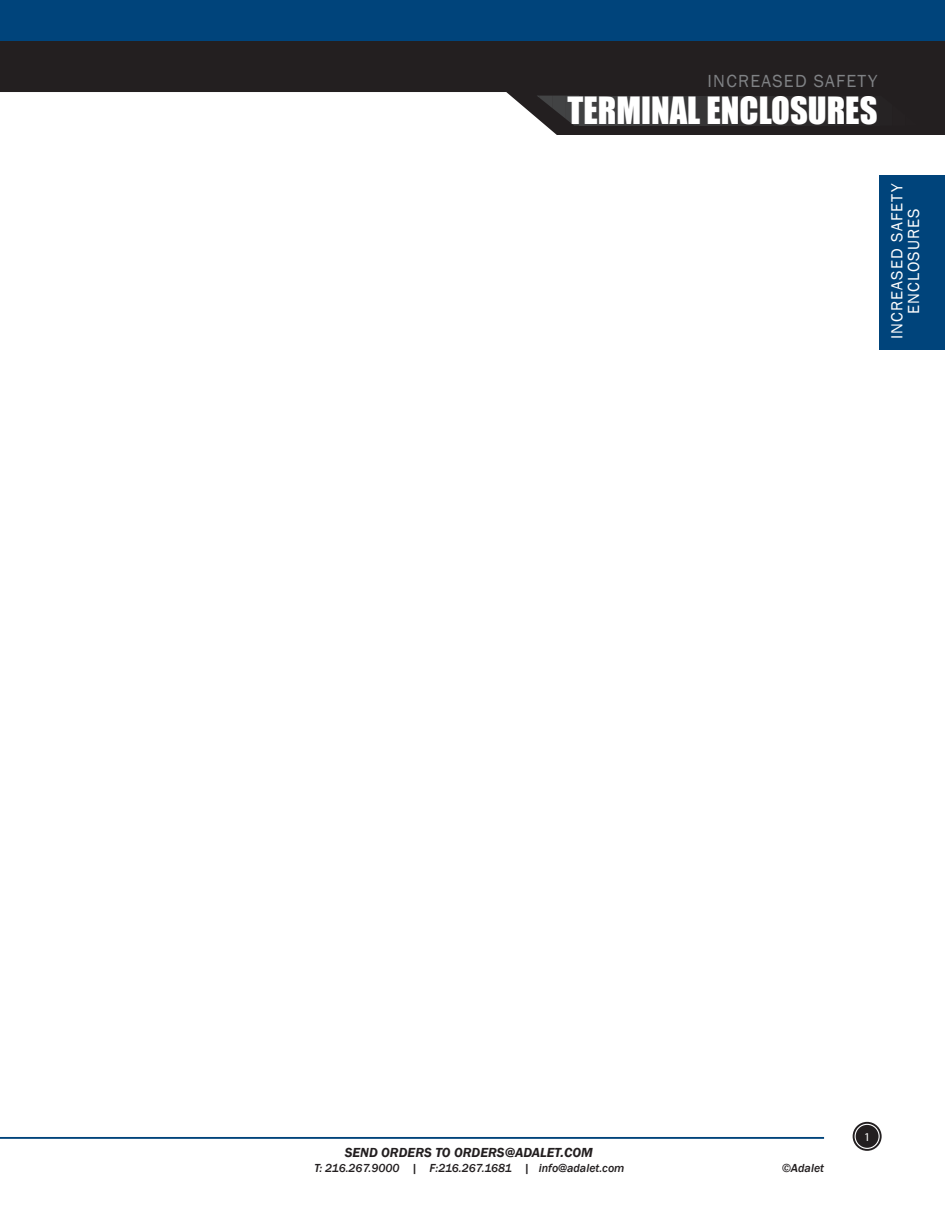
<style>
.page{position:relative;width:945px;height:1215px;background:#fff}
.page>*{position:absolute;margin:0;border:0;box-sizing:border-box;transform-origin:0 0}
.t1{font:34.5px "Impact";color:#fff}
.t2{font:18px "Franklin Gothic";letter-spacing:.07em;color:#808285}
.t3{font:16.5px/16.5px "Franklin Gothic";letter-spacing:.07em;color:#fff;text-align:center}
.t4{font:italic 600 13.5px "Franklin Gothic";color:#231f20}
.t5{font:italic 500 12px "Franklin Gothic";color:#231f20}
.t6{font:12px "Myriad Pro";color:#fff}
</style>
<div class="page">
<svg style="left:0;top:40px;width:945px;height:95px;fill:#231f20"></svg>
<svg style="left:537px;top:96px;width:42px;height:30px"></svg>
<div style="left:579px;top:96px;width:13px;height:30px;background:#404142"></div>
<div style="left:592px;top:96px;width:13px;height:30px;background:#3f3f40"></div>
<div style="left:605px;top:96px;width:13px;height:30px;background:#3e3e3f"></div>
<div style="left:618px;top:96px;width:13px;height:30px;background:#3d3d3e"></div>
<div style="left:631px;top:96px;width:13px;height:30px;background:#3c3c3d"></div>
<div style="left:644px;top:96px;width:13px;height:30px;background:#3b3a3b"></div>
<div style="left:657px;top:96px;width:13px;height:30px;background:#3a393a"></div>
<div style="left:670px;top:96px;width:13px;height:30px;background:#383839"></div>
<div style="left:683px;top:96px;width:13px;height:30px;background:#373738"></div>
<div style="left:696px;top:96px;width:14px;height:30px;background:#363536"></div>
<div style="left:710px;top:96px;width:13px;height:30px;background:#353435"></div>
<div style="left:723px;top:96px;width:13px;height:30px;background:#343334"></div>
<div style="left:736px;top:96px;width:13px;height:30px;background:#323031"></div>
<div style="left:749px;top:96px;width:13px;height:30px;background:#312f30"></div>
<div style="left:762px;top:96px;width:13px;height:30px;background:#302e2f"></div>
<div style="left:775px;top:96px;width:13px;height:30px;background:#2f2d2e"></div>
<div style="left:788px;top:96px;width:13px;height:30px;background:#2e2b2c"></div>
<div style="left:801px;top:96px;width:13px;height:30px;background:#2c2a2b"></div>
<div style="left:814px;top:96px;width:13px;height:30px;background:#2b292a"></div>
<div style="left:827px;top:96px;width:13px;height:30px;background:#2a2829"></div>
<div style="left:840px;top:96px;width:13px;height:30px;background:#292627"></div>
<div style="left:853px;top:96px;width:13px;height:30px;background:#282526"></div>
<div style="left:866px;top:96px;width:13px;height:30px;background:#272425"></div>
<svg style="left:879px;top:96px;width:39px;height:30px"></svg>
<div style="left:918px;top:96px;width:13px;height:30px;background:#231f20"></div>
<div style="left:879px;top:176px;width:66px;height:174px;background:#00447b"></div>
<hr style="left:0;top:1137px;width:824px;height:2px;background:#00447b">
<svg style="left:853px;top:1122px;width:29px;height:29px"></svg>
<div style="left:855px;top:1124px;width:25px;height:25px;border:1px solid #fff;border-radius:50%"></div>
<div style="left:0;top:0;width:945px;height:40px;background:#00447b"></div>
<h2 class="t2" style="left:708px;top:70px;width:171px">INCREASED SAFETY</h2>
<h1 class="t1" style="left:568px;top:83px;width:311px">TERMINAL ENCLOSURES</h1>
<h3 class="t3" style="left:889px;top:339px;width:158px;rotate:-90deg">INCREASED SAFETY<br>ENCLOSURES</h3>
<p class="t4" style="left:345px;top:1144px;width:250px">SEND ORDERS TO ORDERS@ADALET.COM</p>
<p class="t5" style="left:314px;top:1161px;width:312px">T: 216.267.9000 | F:216.267.1681 | info@adalet.com</p>
<p class="t5" style="left:782px;top:1161px;width:44px">©Adalet</p>
<p class="t6" style="left:864px;top:1129px;width:8px">1</p>
</div>
